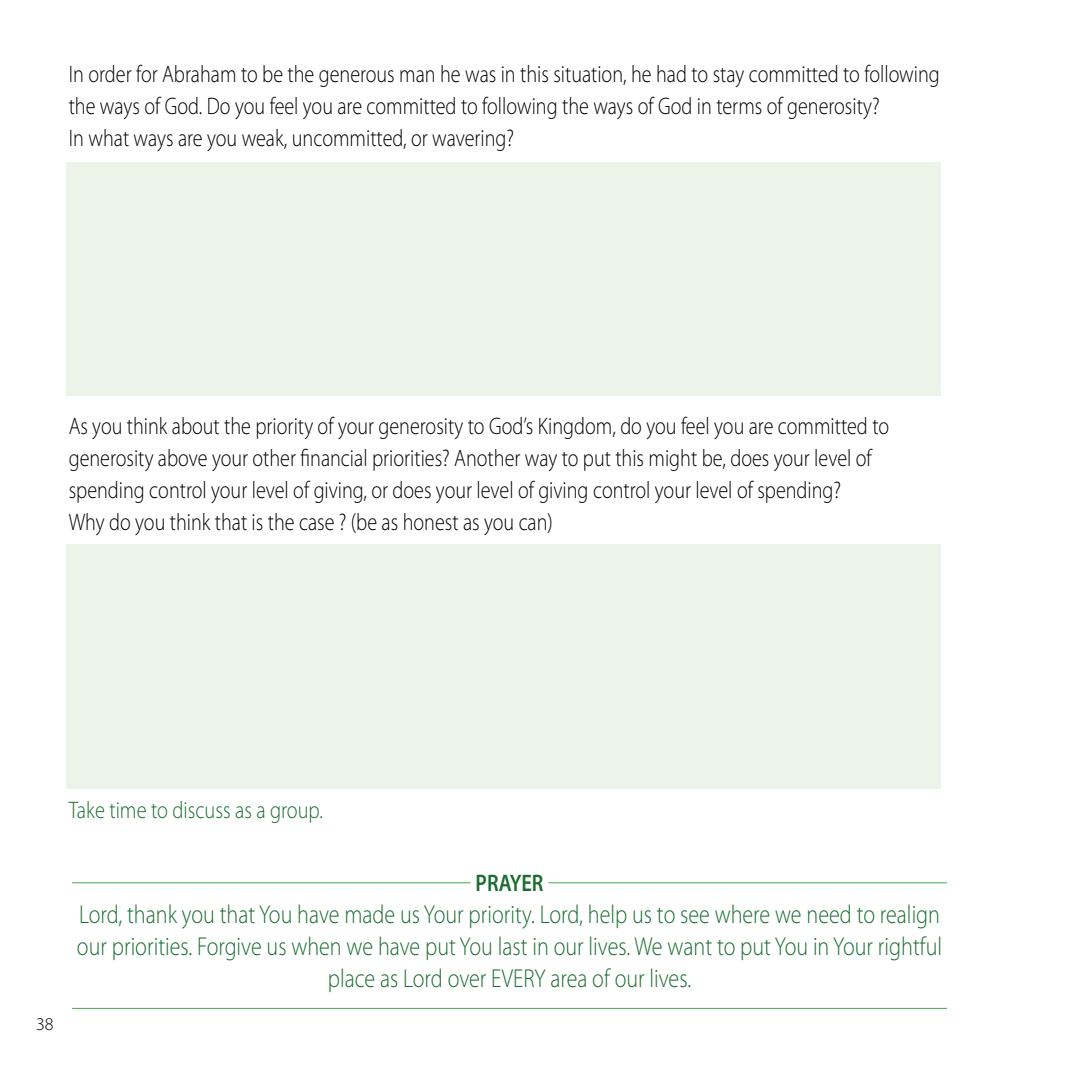
<style>
.page{position:relative;width:1080px;height:1080px;background:#fff}
.page>*{position:absolute;margin:0;border:0;box-sizing:border-box;transform-origin:0 0}
.t1{font:300 26px/32px "Myriad Pro";color:#1a6d31;text-align:center;scale:.85 1}
.t2{font:300 24px/32px "Myriad Pro";color:#000;scale:.84 1}
.t3{font:300 24px "Myriad Pro";color:#1a6d31;scale:.85 1}
.t4{font:600 24px "Myriad Pro";color:#1a6d31;scale:.85 1}
.t5{font:300 18px "Myriad Pro";color:#000}
</style>
<div class="page">
<hr style="left:72px;top:882px;width:399px;height:1px;background:#41ad49">
<hr style="left:548px;top:882px;width:399px;height:1px;background:#41ad49">
<hr style="left:72px;top:1008px;width:875px;height:1px;background:#41ad49">
<div style="left:67px;top:162px;width:874px;height:233px;background:#ecf4e9"></div>
<div style="left:67px;top:544px;width:874px;height:245px;background:#ecf4e9"></div>
<p class="t2" style="left:69px;top:58px;width:1039px">In order for Abraham to be the generous man he was in this situation, he had to stay committed to following the ways of God. Do you feel you are committed to following the ways of God in terms of generosity?<br>In what ways are you weak, uncommitted, or wavering?</p>
<p class="t2" style="left:69px;top:410px;width:978px">As you think about the priority of your generosity to God’s Kingdom, do you feel you are committed to generosity above your other financial priorities? Another way to put this might be, does your level of spending control your level of giving, or does your level of giving control your level of spending?<br>Why do you think that is the case ? (be as honest as you can)</p>
<p class="t3" style="left:69px;top:796px;width:301px">Take time to discuss as a group.</p>
<p class="t5" style="left:36px;top:1013px;width:19px">38</p>
<p class="t4" style="left:476px;top:868px;width:81px">PRAYER</p>
<p class="t1" style="left:77px;top:898px;width:1019px">Lord, thank you that You have made us Your priority. Lord, help us to see where we need to realign our priorities. Forgive us when we have put You last in our lives. We want to put You in Your rightful place as Lord over EVERY area of our lives.</p>
</div>
